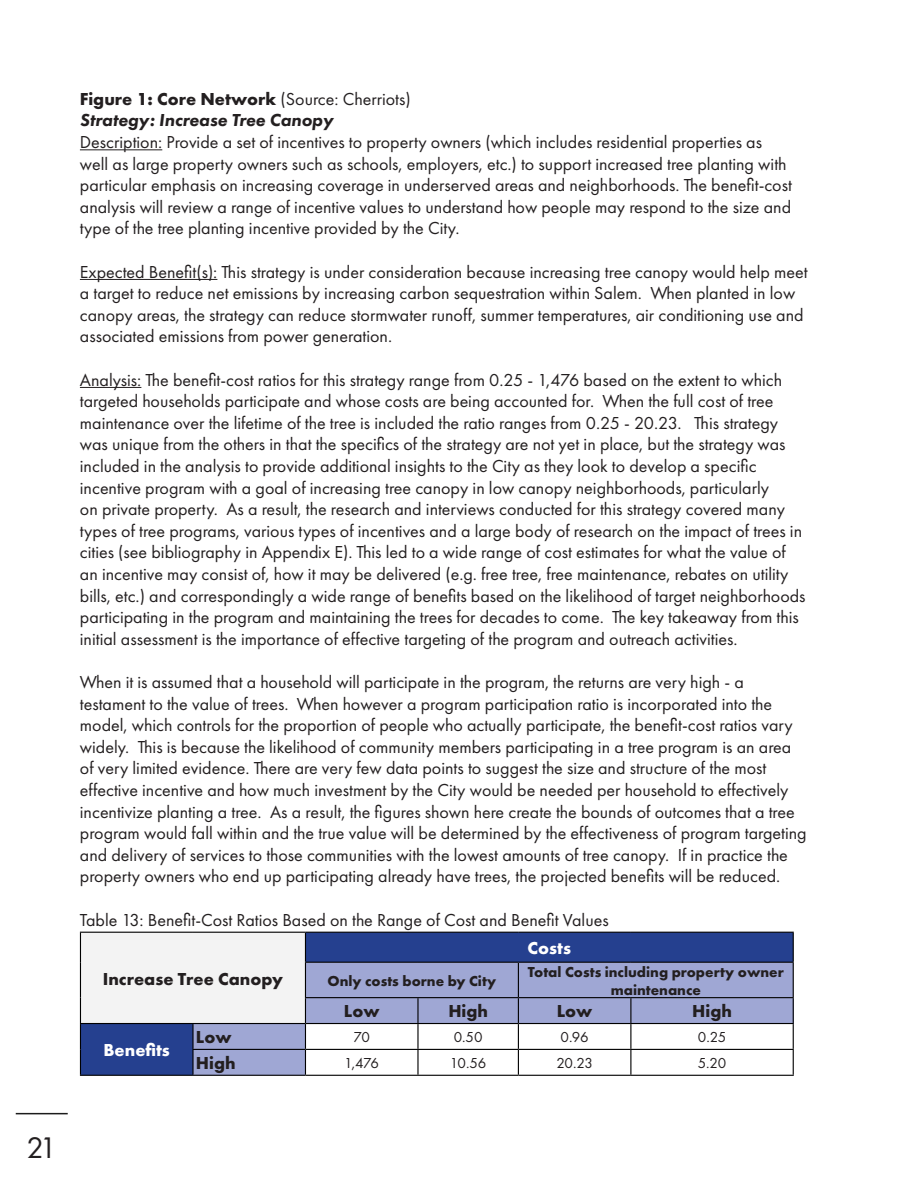
<style>
.page{position:relative;width:918px;height:1188px;background:#fff}
.page>*{position:absolute;margin:0;border:0;box-sizing:border-box;transform-origin:0 0}
.t1{font:30.9px "Futura PT";color:#231f20}
.t2{font:18px/21.6px "Futura PT";color:#231f20}
.t3{font:700 18px "Futura PT";color:#231f20}
.t4{font:italic 800 18px "Futura PT";color:#231f20}
.t5{font:700 18px "Futura PT";color:#fff}
.t6{font:700 15px/18px "Futura PT";color:#231f20;text-align:center}
.t7{font:15px "Futura PT";letter-spacing:-.025em;color:#231f20}
.s1{font-weight:400}
</style>
<div class="page">
<hr style="left:80px;top:149px;width:82px;height:1px;background:#231f20">
<hr style="left:80px;top:279px;width:137px;height:1px;background:#231f20">
<hr style="left:80px;top:387px;width:61px;height:1px;background:#231f20">
<svg style="left:81px;top:933px;width:712px;height:142px;fill:#25408f"></svg>
<svg style="left:193px;top:962px;width:600px;height:113px"></svg>
<div style="left:631px;top:998px;width:162px;height:26px;background:#9fa7d4"></div>
<hr style="left:80px;top:932px;width:113px;height:1px;background:#000">
<svg style="left:80px;top:933px;width:1px;height:29px"></svg>
<hr style="left:193px;top:932px;width:112px;height:1px;background:#000">
<svg style="left:793px;top:933px;width:1px;height:29px"></svg>
<hr style="left:80px;top:962px;width:1px;height:36px;background:#000">
<hr style="left:305px;top:962px;width:113px;height:1px;background:#000">
<hr style="left:418px;top:962px;width:100px;height:1px;background:#000">
<hr style="left:518px;top:962px;width:113px;height:1px;background:#000">
<hr style="left:631px;top:962px;width:163px;height:1px;background:#000">
<svg style="left:305px;top:933px;width:1px;height:29px"></svg>
<hr style="left:305px;top:932px;width:113px;height:1px;background:#000">
<hr style="left:418px;top:932px;width:100px;height:1px;background:#000">
<hr style="left:518px;top:932px;width:113px;height:1px;background:#000">
<hr style="left:631px;top:932px;width:163px;height:1px;background:#000">
<hr style="left:305px;top:963px;width:1px;height:34px;background:#000">
<hr style="left:518px;top:963px;width:1px;height:34px;background:#000">
<hr style="left:417px;top:998px;width:2px;height:25px;background:#000">
<svg style="left:80px;top:998px;width:1px;height:77px"></svg>
<hr style="left:305px;top:997px;width:113px;height:1px;background:#000">
<hr style="left:418px;top:997px;width:100px;height:1px;background:#000">
<hr style="left:518px;top:997px;width:113px;height:1px;background:#000">
<hr style="left:80px;top:1023px;width:113px;height:1px;background:#000">
<hr style="left:193px;top:1023px;width:112px;height:1px;background:#000">
<hr style="left:305px;top:1023px;width:113px;height:1px;background:#000">
<hr style="left:418px;top:1023px;width:100px;height:1px;background:#000">
<hr style="left:518px;top:1023px;width:113px;height:1px;background:#000">
<hr style="left:192px;top:1049px;width:113px;height:1px;background:#000">
<hr style="left:305px;top:1049px;width:113px;height:1px;background:#000">
<hr style="left:418px;top:1049px;width:100px;height:1px;background:#000">
<hr style="left:518px;top:1049px;width:113px;height:1px;background:#000">
<hr style="left:631px;top:1049px;width:163px;height:1px;background:#000">
<hr style="left:80px;top:1075px;width:113px;height:1px;background:#000">
<hr style="left:193px;top:1075px;width:112px;height:1px;background:#000">
<hr style="left:305px;top:1075px;width:113px;height:1px;background:#000">
<hr style="left:418px;top:1075px;width:100px;height:1px;background:#000">
<hr style="left:518px;top:1075px;width:113px;height:1px;background:#000">
<hr style="left:631px;top:1075px;width:163px;height:1px;background:#000">
<hr style="left:192px;top:1024px;width:2px;height:25px;background:#000">
<hr style="left:417px;top:1024px;width:2px;height:25px;background:#000">
<hr style="left:192px;top:1050px;width:2px;height:25px;background:#000">
<svg style="left:305px;top:998px;width:1px;height:77px"></svg>
<hr style="left:417px;top:1050px;width:2px;height:25px;background:#000">
<svg style="left:518px;top:998px;width:1px;height:77px"></svg>
<hr style="left:793px;top:963px;width:1px;height:34px;background:#000">
<hr style="left:631px;top:997px;width:163px;height:1px;background:#000">
<svg style="left:630px;top:998px;width:1px;height:77px"></svg>
<svg style="left:793px;top:998px;width:1px;height:77px"></svg>
<hr style="left:631px;top:1023px;width:163px;height:1px;background:#000">
<hr style="left:16px;top:1113px;width:52px;height:1px;background:#1c1c1c">
<h1 class="t1" style="left:26px;top:1129px;width:32px">21</h1>
<p class="t3" style="left:80px;top:87px;width:332px">Figure 1: Core Network <span class="s1">(Source: Cherriots)</span></p>
<p class="t4" style="left:80px;top:109px;width:255px">Strategy: Increase Tree Canopy</p>
<p class="t2" style="left:80px;top:131px;width:714px">Description: Provide a set of incentives to property owners (which includes residential properties as well as large property owners such as schools, employers, etc.) to support increased tree planting with particular emphasis on increasing coverage in underserved areas and neighborhoods. The benefit-cost analysis will review a range of incentive values to understand how people may respond to the size and type of the tree planting incentive provided by the City.</p>
<p class="t2" style="left:80px;top:261px;width:729px">Expected Benefit(s): This strategy is under consideration because increasing tree canopy would help meet a target to reduce net emissions by increasing carbon sequestration within Salem. When planted in low canopy areas, the strategy can reduce stormwater runoff, summer temperatures, air conditioning use and associated emissions from power generation.</p>
<p class="t2" style="left:80px;top:369px;width:727px">Analysis: The benefit-cost ratios for this strategy range from 0.25 - 1,476 based on the extent to which targeted households participate and whose costs are being accounted for. When the full cost of tree maintenance over the lifetime of the tree is included the ratio ranges from 0.25 - 20.23. This strategy was unique from the others in that the specifics of the strategy are not yet in place, but the strategy was included in the analysis to provide additional insights to the City as they look to develop a specific incentive program with a goal of increasing tree canopy in low canopy neighborhoods, particularly<br>on private property. As a result, the research and interviews conducted for this strategy covered many types of tree programs, various types of incentives and a large body of research on the impact of trees in cities (see bibliography in Appendix E). This led to a wide range of cost estimates for what the value of an incentive may consist of, how it may be delivered (e.g. free tree, free maintenance, rebates on utility bills, etc.) and correspondingly a wide range of benefits based on the likelihood of target neighborhoods participating in the program and maintaining the trees for decades to come. The key takeaway from this initial assessment is the importance of effective targeting of the program and outreach activities.</p>
<p class="t2" style="left:80px;top:671px;width:728px">When it is assumed that a household will participate in the program, the returns are very high - a testament to the value of trees. When however a program participation ratio is incorporated into the model, which controls for the proportion of people who actually participate, the benefit-cost ratios vary widely. This is because the likelihood of community members participating in a tree program is an area of very limited evidence. There are very few data points to suggest the size and structure of the most effective incentive and how much investment by the City would be needed per household to effectively incentivize planting a tree. As a result, the figures shown here create the bounds of outcomes that a tree program would fall within and the true value will be determined by the effectiveness of program targeting and delivery of services to those communities with the lowest amounts of tree canopy. If in practice the property owners who end up participating already have trees, the projected benefits will be reduced.</p>
<p class="t2" style="left:80px;top:909px;width:530px">Table 13: Benefit-Cost Ratios Based on the Range of Cost and Benefit Values</p>
<p class="t3" style="left:103px;top:967px;width:182px">Increase Tree Canopy</p>
<p class="t5" style="left:528px;top:936px;width:45px">Costs</p>
<p class="t6" style="left:328px;top:971px;width:170px">Only costs borne by City</p>
<p class="t6" style="left:528px;top:962px;width:258px">Total Costs including property owner maintenance</p>
<p class="t3" style="left:344px;top:1000px;width:37px">Low</p>
<p class="t3" style="left:448px;top:1000px;width:41px">High</p>
<p class="t3" style="left:557px;top:1000px;width:37px">Low</p>
<p class="t3" style="left:692px;top:1000px;width:41px">High</p>
<p class="t5" style="left:104px;top:1039px;width:68px">Benefits</p>
<p class="t3" style="left:196px;top:1026px;width:37px">Low</p>
<p class="t7" style="left:354px;top:1028px;width:18px">70</p>
<p class="t7" style="left:454px;top:1028px;width:30px">0.50</p>
<p class="t7" style="left:561px;top:1028px;width:30px">0.96</p>
<p class="t7" style="left:698px;top:1028px;width:30px">0.25</p>
<p class="t3" style="left:196px;top:1052px;width:41px">High</p>
<p class="t7" style="left:344px;top:1054px;width:36px">1,476</p>
<p class="t7" style="left:450px;top:1054px;width:38px">10.56</p>
<p class="t7" style="left:556px;top:1054px;width:38px">20.23</p>
<p class="t7" style="left:698px;top:1054px;width:30px">5.20</p>
</div>
